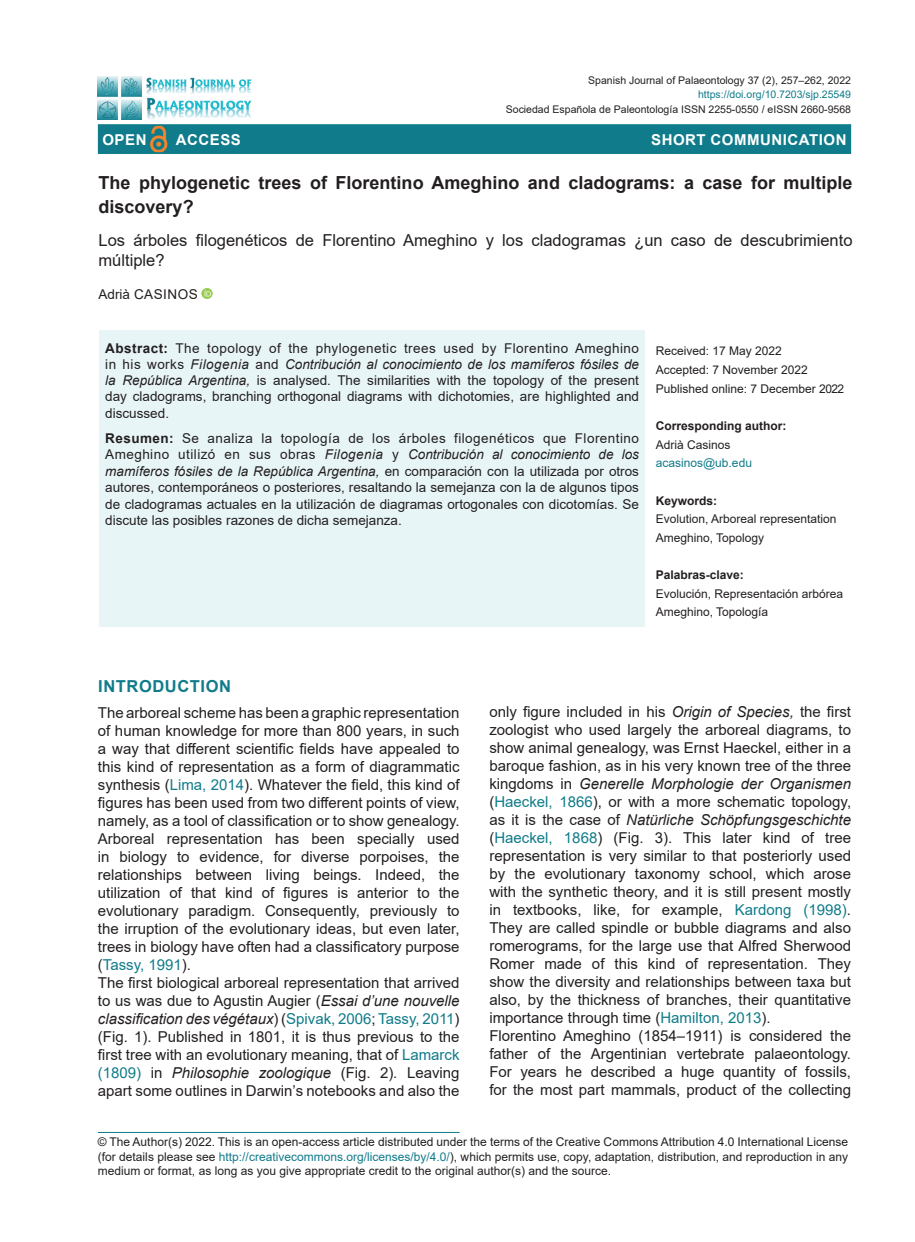
<style>
.page{position:relative;width:915px;height:1242px;background:#fff}
.page>*{position:absolute;margin:0;border:0;box-sizing:border-box;transform-origin:0 0}
.t1{font:700 18px/24px "Arial";color:#231f20}
.t2{font:16.5px/19.8px "Arial";color:#231f20}
.t3{font:700 16.5px "Arial";letter-spacing:.035em;color:#107b8a}
.t4{font:15px/18px "Arial";color:#231f20}
.t5{font:700 15px "Arial";letter-spacing:.035em;color:#fff}
.t6{font:13.5px/16.5px "Arial";color:#231f20;text-align:justify}
.t7{font:13.5px "Arial";letter-spacing:.035em;color:#231f20}
.t8{font:12px/18.6px "Arial";color:#231f20}
.t9{font:700 12px "Arial";color:#231f20}
.t10{font:12px "Arial";color:#107b8a}
.t11{font:10.5px "Arial";color:#231f20}
.t12{font:10.5px "Arial";color:#107b8a}
.s1{font-weight:700}
.s2{font-style:italic}
.s3{color:#107b8a}
</style>
<div class="page">
<hr style="left:98px;top:1132px;width:361px;height:1px;background:#107b8a">
<div style="left:98px;top:124px;width:752px;height:30px;background:#107b8a"></div>
<img style="left:146px;top:126px;width:26px;height:26px">
<img style="left:146px;top:134px;width:26px;height:11px">
<div style="left:99px;top:330px;width:545px;height:297px;background:#e8f5f7"></div>
<svg style="left:201px;top:288px;width:11px;height:11px"></svg>
<img style="left:98px;top:76px;width:44px;height:44px">
<img style="left:146px;top:77px;width:105px;height:42px">
<p class="t11" style="left:588px;top:73px;width:264px">Spanish Journal of Palaeontology 37 (2), 257–262, 2022</p>
<p class="t12" style="left:697px;top:88px;width:154px">https://doi.org/10.7203/sjp.25549</p>
<p class="t11" style="left:505px;top:102px;width:346px">Sociedad Española de Paleontología ISSN 2255-0550 / eISSN 2660-9568</p>
<p class="t5" style="left:102px;top:129px;width:46px">OPEN</p>
<p class="t5" style="left:176px;top:129px;width:67px">ACCESS</p>
<p class="t5" style="left:651px;top:129px;width:197px">SHORT COMMUNICATION</p>
<p class="t1" style="left:98px;top:171px;width:755px">The phylogenetic trees of Florentino Ameghino and cladograms: a case for multiple discovery?</p>
<p class="t2" style="left:98px;top:230px;width:755px">Los árboles filogenéticos de Florentino Ameghino y los cladogramas ¿un caso de descubrimiento múltiple?</p>
<p class="t7" style="left:98px;top:285px;width:101px">Adrià CASINOS</p>
<p class="t6" style="left:105px;top:340px;width:535px"><span class="s1">Abstract:</span> The topology of the phylogenetic trees used by Florentino Ameghino in his works <span class="s2">Filogenia</span> and <span class="s2">Contribución al conocimiento de los mamíferos fósiles de la República Argentina,</span> is analysed. The similarities with the topology of the present day cladograms, branching orthogonal diagrams with dichotomies, are highlighted and discussed.</p>
<p class="t6" style="left:105px;top:429px;width:535px"><span class="s1">Resumen:</span> Se analiza la topología de los árboles filogenéticos que Florentino Ameghino utilizó en sus obras <span class="s2">Filogenia</span> y <span class="s2">Contribución al conocimiento de los mamíferos fósiles de la República Argentina,</span> en comparación con la utilizada por otros autores, contemporáneos o posteriores, resaltando la semejanza con la de algunos tipos de cladogramas actuales en la utilización de diagramas ortogonales con dicotomías. Se discute las posibles razones de dicha semejanza.</p>
<p class="t8" style="left:655px;top:342px;width:190px">Received: 17 May 2022<br>Accepted: 7 November 2022<br>Published online: 7 December 2022</p>
<p class="t9" style="left:655px;top:417px;width:132px">Corresponding author:</p>
<p class="t8" style="left:655px;top:435px;width:76px">Adrià Casinos</p>
<p class="t10" style="left:655px;top:455px;width:98px">acasinos@ub.edu</p>
<p class="t9" style="left:655px;top:492px;width:63px">Keywords:</p>
<p class="t8" style="left:655px;top:509px;width:182px">Evolution, Arboreal representation<br>Ameghino, Topology</p>
<p class="t9" style="left:655px;top:566px;width:90px">Palabras-clave:</p>
<p class="t8" style="left:655px;top:584px;width:189px">Evolución, Representación arbórea<br>Ameghino, Topología</p>
<p class="t3" style="left:98px;top:674px;width:134px">INTRODUCTION</p>
<p class="t4" style="left:98px;top:704px;width:363px">The arboreal scheme has been a graphic representation of human knowledge for more than 800 years, in such a way that different scientific fields have appealed to this kind of representation as a form of diagrammatic synthesis (<span class="s3">Lima, 2014</span>). Whatever the field, this kind of figures has been used from two different points of view, namely, as a tool of classification or to show genealogy.<br>Arboreal representation has been specially used in biology to evidence, for diverse porpoises, the relationships between living beings. Indeed, the utilization of that kind of figures is anterior to the evolutionary paradigm. Consequently, previously to the irruption of the evolutionary ideas, but even later, trees in biology have often had a classificatory purpose (<span class="s3">Tassy, 1991</span>).<br>The first biological arboreal representation that arrived to us was due to Agustin Augier (<span class="s2">Essai d’une nouvelle classification des végétaux</span>) (<span class="s3">Spivak, 2006</span>; <span class="s3">Tassy, 2011</span>) (Fig. 1). Published in 1801, it is thus previous to the first tree with an evolutionary meaning, that of <span class="s3">Lamarck (1809)</span> in <span class="s2">Philosophie zoologique</span> (Fig. 2)<span class="s2">.</span> Leaving apart some outlines in Darwin’s notebooks and also the</p>
<p class="t4" style="left:489px;top:702px;width:363px">only figure included in his <span class="s2">Origin of Species,</span> the first zoologist who used largely the arboreal diagrams, to show animal genealogy, was Ernst Haeckel, either in a baroque fashion, as in his very known tree of the three kingdoms in <span class="s2">Generelle Morphologie der Organismen </span>(<span class="s3">Haeckel, 1866</span>), or with a more schematic topology, as it is the case of <span class="s2">Natürliche Schöpfungsgeschichte </span>(<span class="s3">Haeckel, 1868</span>) (Fig. 3). This later kind of tree representation is very similar to that posteriorly used by the evolutionary taxonomy school, which arose with the synthetic theory, and it is still present mostly in textbooks, like, for example, <span class="s3">Kardong (1998)</span>.<br>They are called spindle or bubble diagrams and also romerograms, for the large use that Alfred Sherwood Romer made of this kind of representation. They show the diversity and relationships between taxa but also, by the thickness of branches, their quantitative importance through time (<span class="s3">Hamilton, 2013</span>).<br>Florentino Ameghino (1854–1911) is considered the father of the Argentinian vertebrate palaeontology.<br>For years he described a huge quantity of fossils, for the most part mammals, product of the collecting</p>
<p class="t8" style="left:98px;top:1135px;width:751px;line-height:14.4px;text-align:justify">© The Author(s) 2022. This is an open-access article distributed under the terms of the Creative Commons Attribution 4.0 International License (for details please see <span class="s3">http://creativecommons.org/licenses/by/4.0/</span>), which permits use, copy, adaptation, distribution, and reproduction in any medium or format, as long as you give appropriate credit to the original author(s) and the source.</p>
</div>
